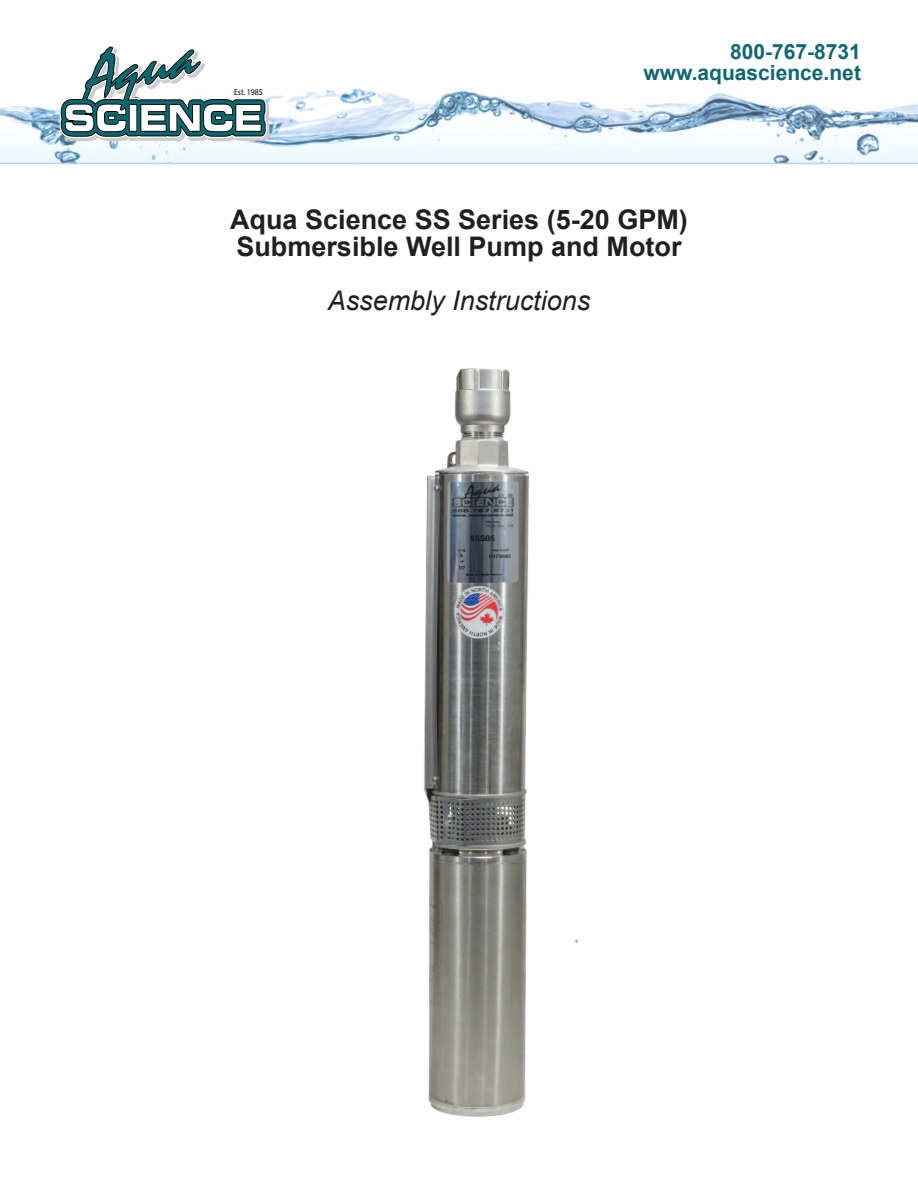
<style>
.page{position:relative;width:918px;height:1188px;background:#fff}
.page>*{position:absolute;margin:0;border:0;box-sizing:border-box;transform-origin:0 0}
.t1{font:700 27px "Arial";color:#231f20}
.t2{font:italic 27px "Arial";color:#231f20}
.t3{font:700 21px/21px "Arial";color:#0f6771;text-align:right}
.t4{font:8.85px "Myriad Pro";color:#050504;scale:.89 1}
</style>
<div class="page">
<img style="left:0;top:88px;width:918px;height:75px">
<svg style="left:58px;top:46px;width:213px;height:96px"></svg>
<hr style="left:0;top:163px;width:918px;height:1px;background:#bbd2f2">
<img style="left:424px;top:368px;width:154px;height:749px">
<p class="t4" style="left:234px;top:86px;width:34px">Est. 1985</p>
<p class="t3" style="left:644px;top:41px;width:219px">800-767-8731 www.aquascience.net</p>
<p class="t1" style="left:230px;top:200px;width:459px">Aqua Science SS Series (5-20 GPM)</p>
<p class="t1" style="left:236px;top:227px;width:447px">Submersible Well Pump and Motor</p>
<p class="t2" style="left:328px;top:283px;width:264px">Assembly Instructions</p>
</div>
